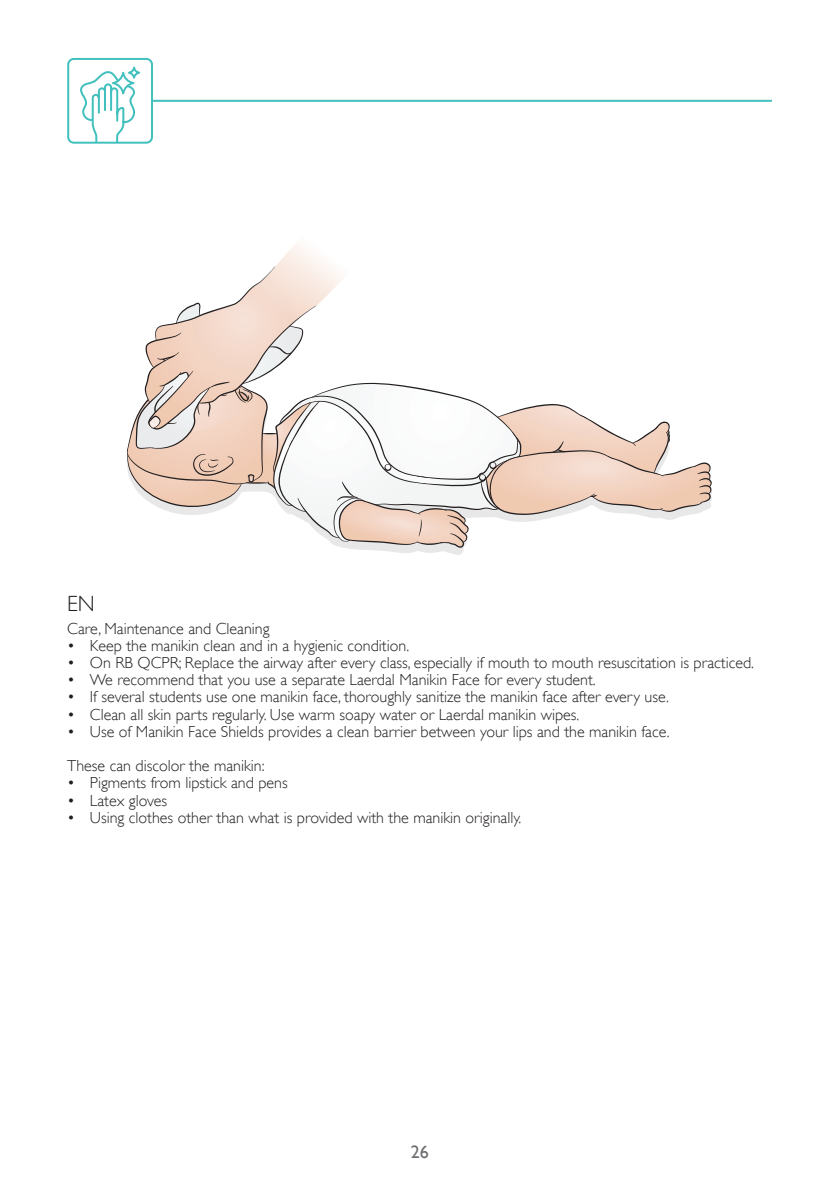
<style>
.page{position:relative;width:840px;height:1191px;background:#fff}
.page>*{position:absolute;margin:0;border:0;box-sizing:border-box;transform-origin:0 0}
.SubHeading{font:300 22px "Gill Alt One";color:#231f20}
.t1{font:18px "Gill Alt One";color:#6c6d70}
.Body_Text_Small{font:300 16px "Gill Alt One";color:#231f20}
</style>
<div class="page">
<hr style="left:152px;top:100px;width:619px;height:2px;background:#42c0bd">
<div style="left:67px;top:58px;width:86px;height:86px;border:2px solid #42c0bd;border-radius:6px"></div>
<svg style="left:347px;top:481px;width:365px;height:74px"></svg>
<svg style="left:127px;top:244px;width:584px;height:304px"></svg>
<svg style="left:79px;top:71px;width:58px;height:73px"></svg>
<svg style="left:113px;top:73px;width:20px;height:20px"></svg>
<div style="left:112px;top:72px;width:22px;height:22px;border:2px solid #42c0bd;border-radius:10px"></div>
<svg style="left:129px;top:68px;width:10px;height:10px"></svg>
<div style="left:128px;top:67px;width:12px;height:12px;border:2px solid #42c0bd;border-radius:50%"></div>
<p class="SubHeading" style="left:67px;top:590px;width:29px">EN</p>
<p class="Body_Text_Small" style="left:67px;top:619px;width:204px">Care, Maintenance and Cleaning</p>
<p class="Body_Text_Small" style="left:67px;top:636px;width:343px">• Keep the manikin clean and in a hygienic condition.</p>
<p class="Body_Text_Small" style="left:67px;top:653px;width:688px">• On RB QCPR; Replace the airway after every class, especially if mouth to mouth resuscitation is practiced.</p>
<p class="Body_Text_Small" style="left:67px;top:670px;width:530px">• We recommend that you use a separate Laerdal Manikin Face for every student.</p>
<p class="Body_Text_Small" style="left:67px;top:687px;width:603px">• If several students use one manikin face, thoroughly sanitize the manikin face after every use.</p>
<p class="Body_Text_Small" style="left:67px;top:705px;width:513px">• Clean all skin parts regularly. Use warm soapy water or Laerdal manikin wipes.</p>
<p class="Body_Text_Small" style="left:67px;top:722px;width:603px">• Use of Manikin Face Shields provides a clean barrier between your lips and the manikin face.</p>
<p class="Body_Text_Small" style="left:67px;top:756px;width:199px">These can discolor the manikin:</p>
<p class="Body_Text_Small" style="left:67px;top:773px;width:222px">• Pigments from lipstick and pens</p>
<p class="Body_Text_Small" style="left:67px;top:791px;width:101px">• Latex gloves</p>
<p class="Body_Text_Small" style="left:67px;top:808px;width:455px">• Using clothes other than what is provided with the manikin originally.</p>
<p class="t1" style="left:411px;top:1141px;width:19px">26</p>
</div>
